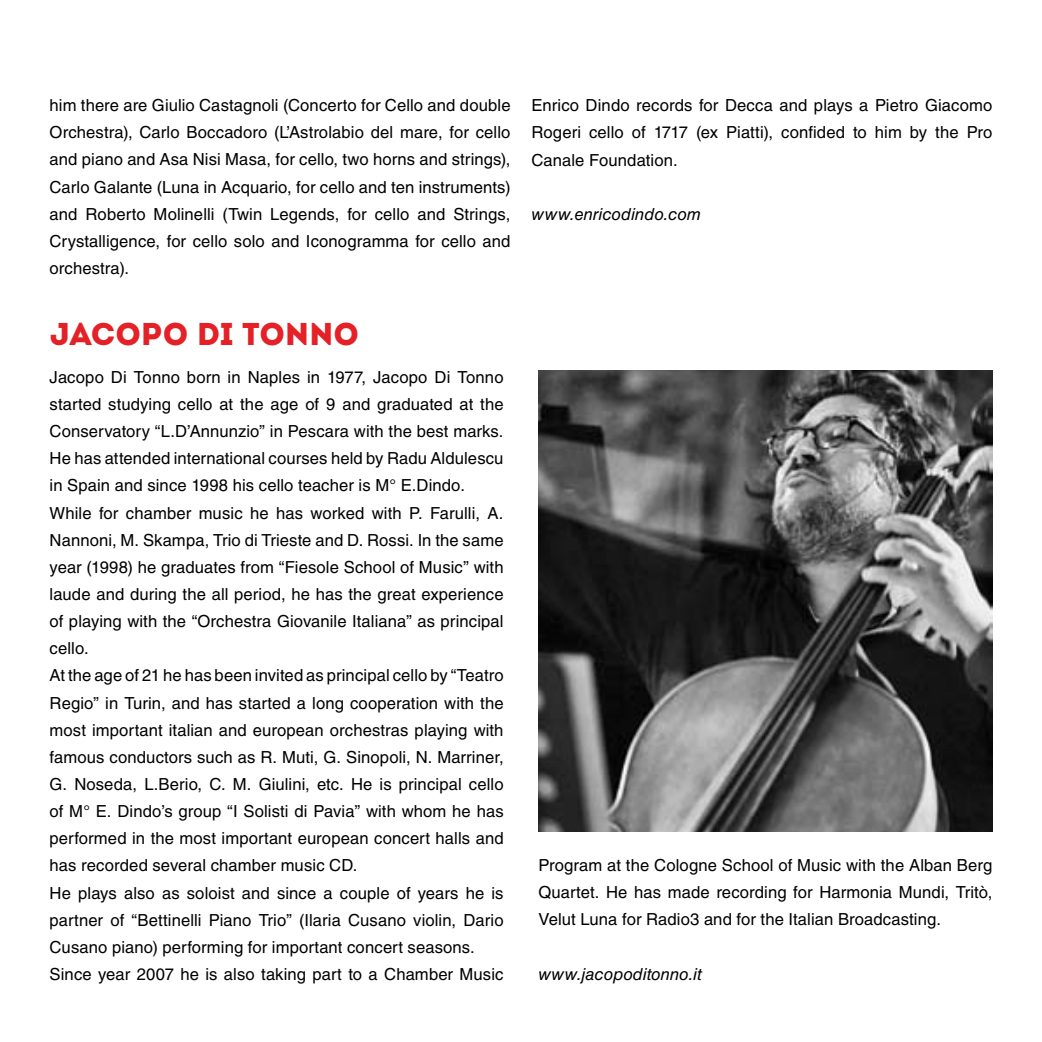
<style>
.page{position:relative;width:1042px;height:1042px;background:#fff}
.page>*{position:absolute;margin:0;border:0;box-sizing:border-box;transform-origin:0 0}
.t1{font:31.5px "Intro";letter-spacing:-.005em;color:#e32127}
.t2{font:16.62px/27.1px "Helvetica LT Std";letter-spacing:.005em;color:#000;text-align:justify}
.t3{font:italic 16.62px "Helvetica LT Std";letter-spacing:.005em;color:#000}
</style>
<div class="page">
<img style="left:538px;top:371px;width:454px;height:461px">
<p class="t2" style="left:50px;top:92px;width:462px">him there are Giulio Castagnoli (Concerto for Cello and double Orchestra), Carlo Boccadoro (L’Astrolabio del mare, for cello and piano and Asa Nisi Masa, for cello, two horns and strings), Carlo Galante (Luna in Acquario, for cello and ten instruments) and Roberto Molinelli (Twin Legends, for cello and Strings, Crystalligence, for cello solo and Iconogramma for cello and orchestra).</p>
<p class="t2" style="left:531px;top:92px;width:462px">Enrico Dindo records for Decca and plays a Pietro Giacomo Rogeri cello of 1717 (ex Piatti), confided to him by the Pro Canale Foundation.</p>
<p class="t3" style="left:531px;top:204px;width:171px">www.enricodindo.com</p>
<h1 class="t1" style="left:50px;top:315px;width:311px">JACOPO DI TONNO</h1>
<p class="t2" style="left:50px;top:363px;width:455px;text-align:left">Jacopo Di Tonno born in Naples in 1977, Jacopo Di Tonno started studying cello at the age of 9 and graduated at the Conservatory “L.D’Annunzio” in Pescara with the best marks.<br>He has attended international courses held by Radu Aldulescu in Spain and since 1998 his cello teacher is M° E.Dindo.<br>While for chamber music he has worked with P. Farulli, A.<br>Nannoni, M. Skampa, Trio di Trieste and D. Rossi. In the same year (1998) he graduates from “Fiesole School of Music” with laude and during the all period, he has the great experience of playing with the “Orchestra Giovanile Italiana” as principal cello.<br>At the age of 21 he has been invited as principal cello by “Teatro Regio” in Turin, and has started a long cooperation with the most important italian and european orchestras playing with famous conductors such as R. Muti, G. Sinopoli, N. Marriner, G. Noseda, L.Berio, C. M. Giulini, etc. He is principal cello of M° E. Dindo’s group “I Solisti di Pavia” with whom he has performed in the most important european concert halls and has recorded several chamber music CD.<br>He plays also as soloist and since a couple of years he is partner of “Bettinelli Piano Trio” (Ilaria Cusano violin, Dario Cusano piano) performing for important concert seasons.<br>Since year 2007 he is also taking part to a Chamber Music</p>
<p class="t2" style="left:538px;top:852px;width:455px">Program at the Cologne School of Music with the Alban Berg Quartet. He has made recording for Harmonia Mundi, Tritò, Velut Luna for Radio3 and for the Italian Broadcasting.</p>
<p class="t3" style="left:538px;top:964px;width:165px">www.jacopoditonno.it</p>
</div>
